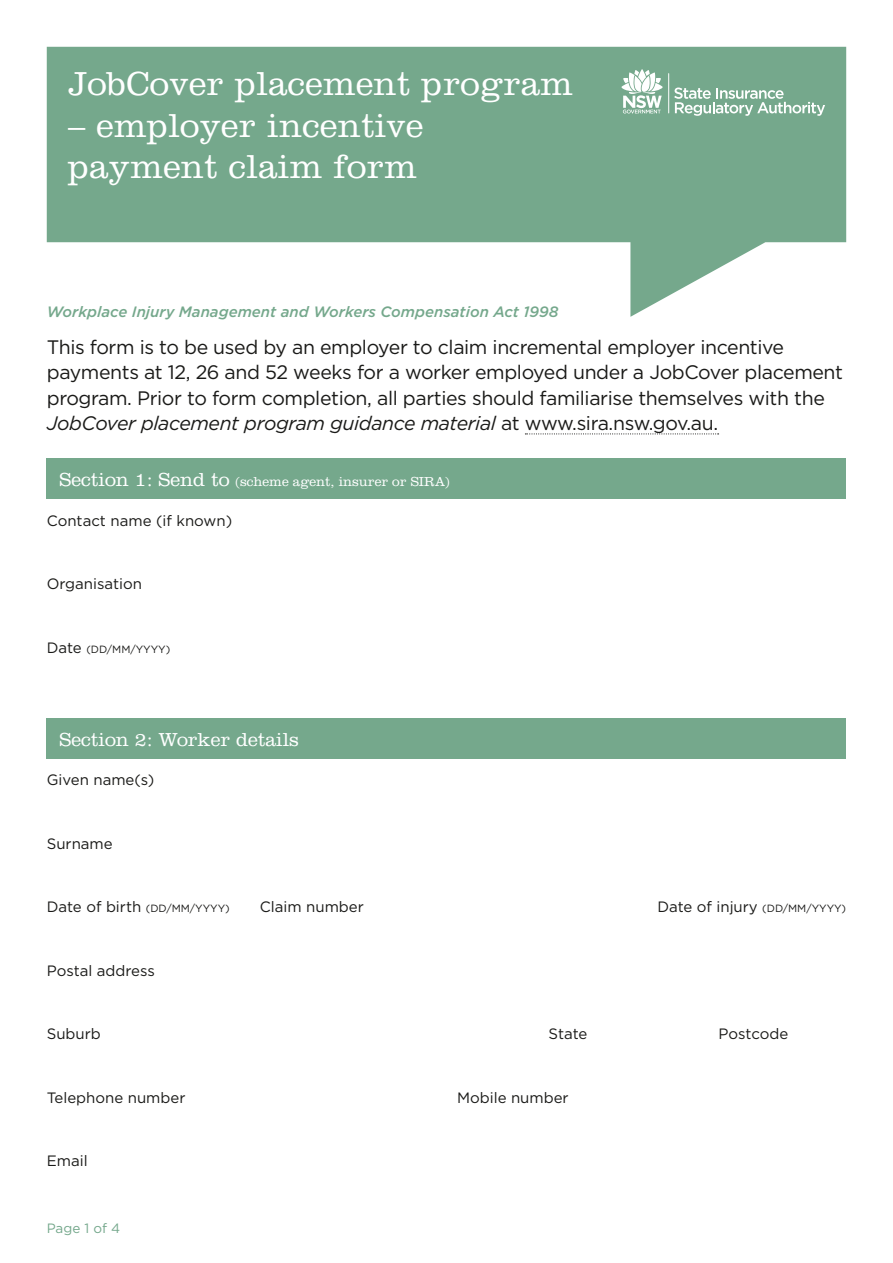
<style>
.page{position:relative;width:893px;height:1263px;background:#fff}
.page>*{position:absolute;margin:0;border:0;box-sizing:border-box;transform-origin:0 0}
.Document_Title{font:300 34.5px/41.4px "Clarendon";letter-spacing:.01em;color:#fff}
.Form_Para_SB{font:19.5px/25.5px "Gotham";letter-spacing:-.02em;color:#1a1a18}
.t1{font:300 19.5px "Clarendon";color:#fff}
.Form_Para{font:15px "Gotham";color:#1a1a18}
.Act_Regulation{font:italic 500 15px "Gotham";color:#75a88c}
.t2{font:300 13.5px "Clarendon";color:#fff}
.t3{font:13.5px "Gotham";color:#75a88c}
.Form_Para-2{font:10.5px "Gotham";letter-spacing:-.005em;color:#1a1a18}
.s1{font-style:italic}
.s2{font-size:19.5px}
.s3{font-size:15px}
.s4{font-size:10.5px}
</style>
<div class="page">
<svg style="left:525px;top:433px;width:194px;height:1px"></svg>
<div style="left:47px;top:459px;width:799px;height:40px;background:#75a88c"></div>
<div style="left:47px;top:718px;width:799px;height:41px;background:#75a88c"></div>
<svg style="left:47px;top:47px;width:799px;height:270px;fill:#75a88c"></svg>
<hr style="left:668px;top:74px;width:1px;height:39px;background:#fff">
<svg style="left:674px;top:88px;width:151px;height:28px"></svg>
<svg style="left:621px;top:69px;width:42px;height:44px"></svg>
<p class="Document_Title" style="left:68px;top:63px;width:507px">JobCover placement program</p>
<p class="Document_Title" style="left:68px;top:104px;width:357px">– employer incentive payment claim form</p>
<p class="Act_Regulation" style="left:47px;top:302px;width:513px">Workplace Injury Management and Workers Compensation Act 1998</p>
<p class="Form_Para_SB" style="left:47px;top:334px;width:798px">This form is to be used by an employer to claim incremental employer incentive payments at 12, 26 and 52 weeks for a worker employed under a JobCover placement program. Prior to form completion, all parties should familiarise themselves with the <span class="s1">JobCover placement program guidance material</span> at www.sira.nsw.gov.au.</p>
<p class="t2" style="left:60px;top:474px;width:392px"><span class="s2">Section 1: Send to</span> (scheme agent, insurer or SIRA)</p>
<p class="Form_Para" style="left:47px;top:511px;width:187px">Contact name (if known)</p>
<p class="Form_Para" style="left:47px;top:574px;width:97px">Organisation</p>
<p class="Form_Para-2" style="left:47px;top:642px;width:125px"><span class="s3">Date</span> (DD/MM/YYYY)</p>
<p class="t1" style="left:60px;top:728px;width:241px">Section 2: Worker details</p>
<p class="Form_Para" style="left:47px;top:770px;width:109px">Given name(s)</p>
<p class="Form_Para" style="left:47px;top:834px;width:67px">Surname</p>
<p class="Form_Para-2" style="left:47px;top:902px;width:184px"><span class="s3">Date of birth</span> (DD/MM/YYYY)</p>
<p class="Form_Para" style="left:260px;top:897px;width:106px">Claim number</p>
<p class="Form_Para" style="left:657px;top:897px;width:190px">Date of injury <span class="s4">(DD/MM/YYYY)</span></p>
<p class="Form_Para" style="left:47px;top:961px;width:110px">Postal address</p>
<p class="Form_Para" style="left:47px;top:1024px;width:56px">Suburb</p>
<p class="Form_Para" style="left:549px;top:1024px;width:40px">State</p>
<p class="Form_Para" style="left:719px;top:1024px;width:71px">Postcode</p>
<p class="Form_Para" style="left:47px;top:1088px;width:140px">Telephone number</p>
<p class="Form_Para" style="left:457px;top:1088px;width:113px">Mobile number</p>
<p class="Form_Para" style="left:47px;top:1151px;width:42px">Email</p>
<p class="t3" style="left:47px;top:1220px;width:75px">Page 1 of 4</p>
</div>
